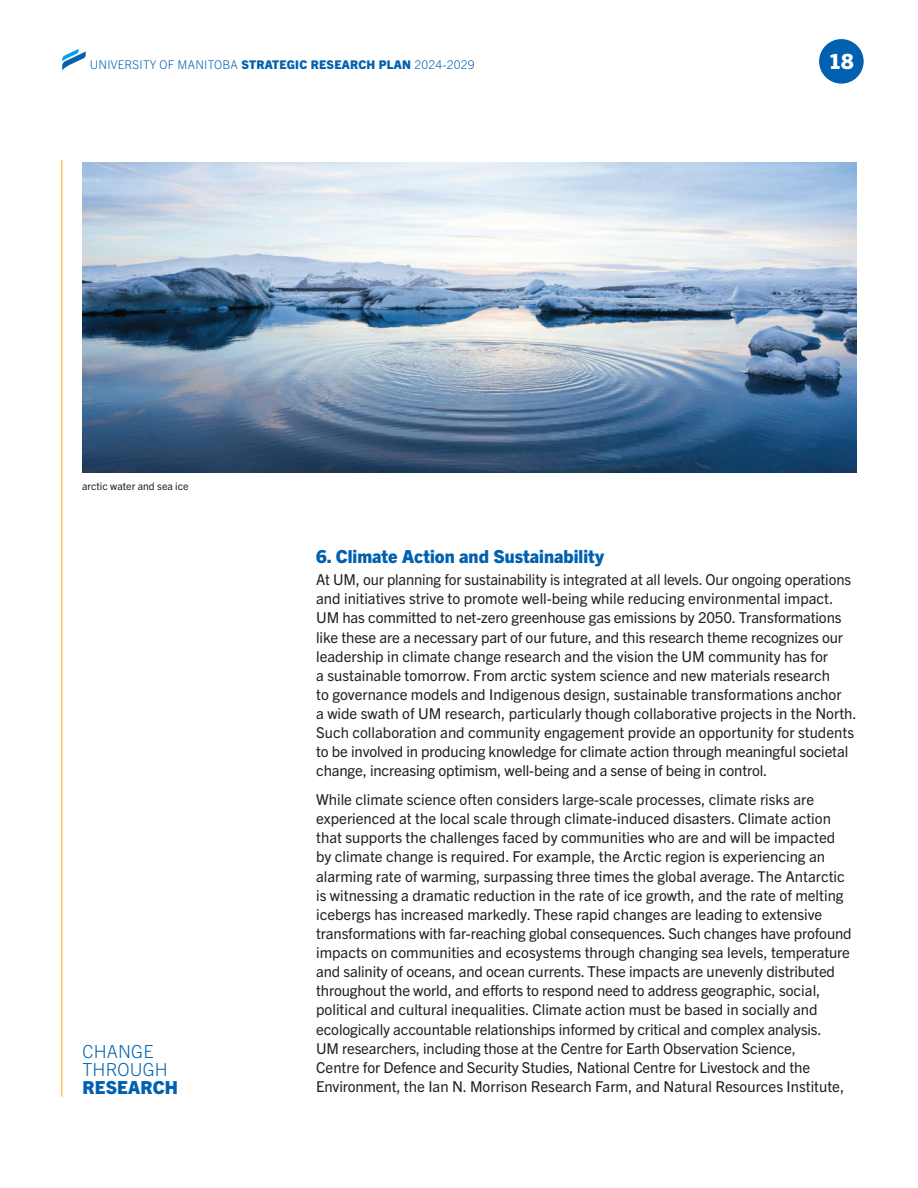
<style>
.page{position:relative;width:918px;height:1188px;background:#fff}
.page>*{position:absolute;margin:0;border:0;box-sizing:border-box;transform-origin:0 0}
.t1{font:800 21px "Trade Gothic Next LT Pro";color:#fff}
.Small_subhead{font:800 18px "Trade Gothic Next LT Pro";color:#0161b0}
.t2{font:300 18px/18px "Trade Gothic Next LT Pro";letter-spacing:.01em;color:#0161b0}
.Body_Copy{font:15px/19.2px "Trade Gothic Next LT Pro";color:#231f20}
.t3{font:300 12px "Trade Gothic Next LT Pro";letter-spacing:.02em;color:#0161b0}
.photo_captions{font:10.5px "Trade Gothic Next LT Pro";color:#231f20}
.s1{font-weight:800}
</style>
<div class="page">
<div style="left:819px;top:39px;width:45px;height:45px;background:#0161b0;border-radius:50%"></div>
<svg style="left:62px;top:49px;width:24px;height:22px"></svg>
<hr style="left:61px;top:160px;width:1px;height:937px;background:#fbb416">
<img style="left:82px;top:162px;width:774px;height:310px">
<p class="t3" style="left:90px;top:57px;width:386px">UNIVERSITY OF MANITOBA <span class="s1">STRATEGIC RESEARCH PLAN</span> 2024-2029</p>
<h1 class="t1" style="left:829px;top:47px;width:27px">18</h1>
<p class="photo_captions" style="left:82px;top:479px;width:108px">arctic water and sea ice</p>
<p class="t2" style="left:82px;top:1041px;width:87px">CHANGE<br>THROUGH</p>
<p class="Small_subhead" style="left:82px;top:1074px;width:97px">RESEARCH</p>
<h2 class="Small_subhead" style="left:316px;top:543px;width:289px">6. Climate Action and Sustainability</h2>
<p class="Body_Copy" style="left:316px;top:569px;width:542px">At UM, our planning for sustainability is integrated at all levels. Our ongoing operations and initiatives strive to promote well-being while reducing environmental impact.<br>UM has committed to net-zero greenhouse gas emissions by 2050. Transformations like these are a necessary part of our future, and this research theme recognizes our leadership in climate change research and the vision the UM community has for<br>a sustainable tomorrow. From arctic system science and new materials research<br>to governance models and Indigenous design, sustainable transformations anchor<br>a wide swath of UM research, particularly though collaborative projects in the North.<br>Such collaboration and community engagement provide an opportunity for students to be involved in producing knowledge for climate action through meaningful societal change, increasing optimism, well-being and a sense of being in control.</p>
<p class="Body_Copy" style="left:316px;top:789px;width:537px">While climate science often considers large-scale processes, climate risks are experienced at the local scale through climate-induced disasters. Climate action that supports the challenges faced by communities who are and will be impacted by climate change is required. For example, the Arctic region is experiencing an alarming rate of warming, surpassing three times the global average. The Antarctic is witnessing a dramatic reduction in the rate of ice growth, and the rate of melting icebergs has increased markedly. These rapid changes are leading to extensive transformations with far-reaching global consequences. Such changes have profound impacts on communities and ecosystems through changing sea levels, temperature and salinity of oceans, and ocean currents. These impacts are unevenly distributed throughout the world, and efforts to respond need to address geographic, social, political and cultural inequalities. Climate action must be based in socially and ecologically accountable relationships informed by critical and complex analysis.<br>UM researchers, including those at the Centre for Earth Observation Science,<br>Centre for Defence and Security Studies, National Centre for Livestock and the Environment, the Ian N. Morrison Research Farm, and Natural Resources Institute,</p>
</div>
